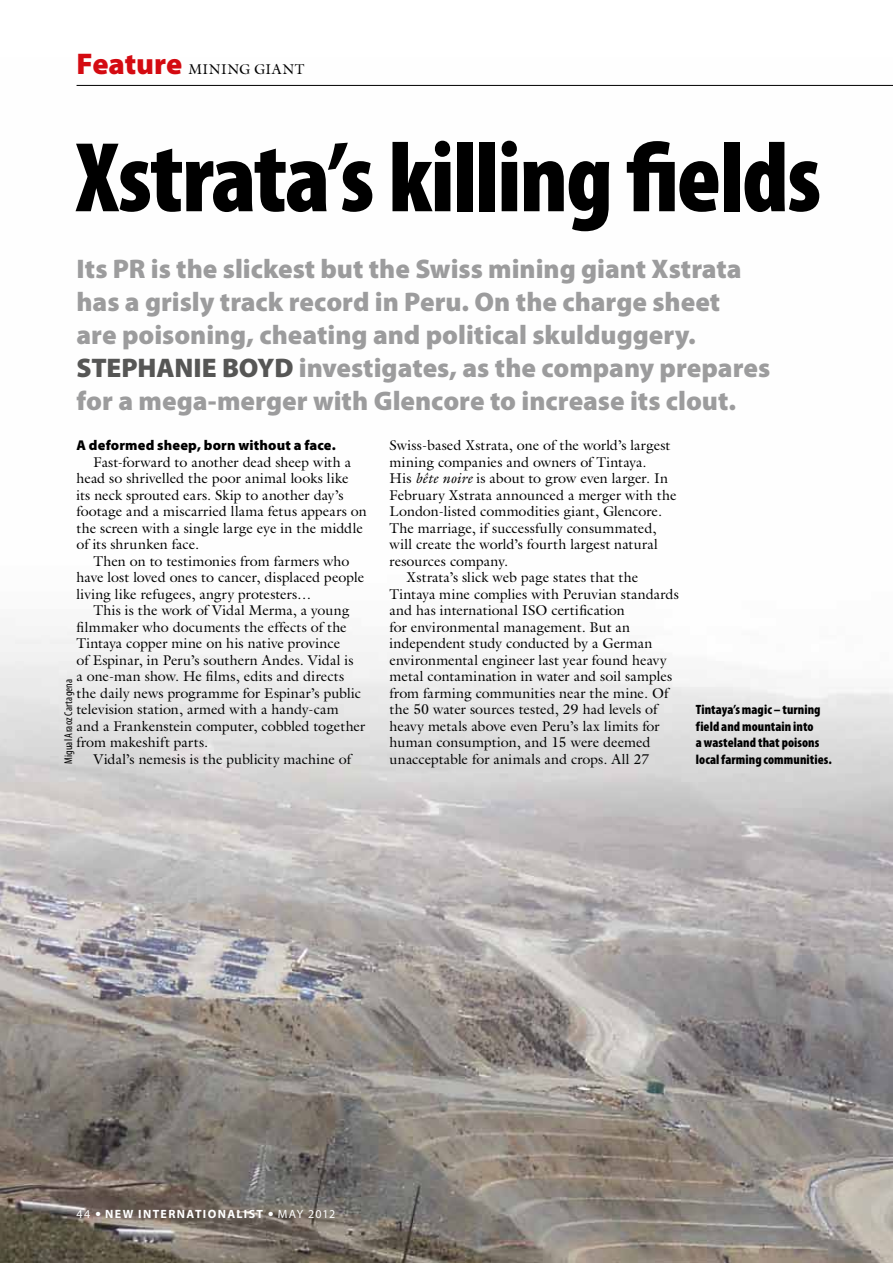
<style>
.page{position:relative;width:893px;height:1263px;background:#fff}
.page>*{position:absolute;margin:0;border:0;box-sizing:border-box;transform-origin:0 0}
.t1{font:900 condensed 100.2px "Myriad Pro";letter-spacing:-.015em;color:#000}
.t2{font:900 27px/33px "Myriad Pro";color:#9c9c9d}
.t3{font:14.25px/16.5px "Galliard";letter-spacing:.005em;color:#000}
.t4{font:900 14.25px "Myriad Pro";letter-spacing:.01em;color:#000}
.t5{font:900 condensed 13.5px/16.5px "Myriad Pro";letter-spacing:.005em;color:#000}
.t6{font:700 12px "Myriad Pro";letter-spacing:.115em;color:#fff}
.t7{font:condensed 11.25px "Myriad Pro";letter-spacing:.015em;color:#000}
.s1{font-family:"Myriad Pro";font-weight:900;font-size:30px;color:#d40a11}
.s2{color:#565655}
.s3{font-style:italic}
.s4{font-weight:400}
</style>
<div class="page">
<img style="left:0;top:84px;width:893px;height:1179px">
<hr style="left:77px;top:85px;width:816px;height:1px;background:#000">
<p class="t3" style="left:77px;top:60px;width:188px"><span class="s1">Feature</span> mining gia</p>
<p class="t3" style="left:283px;top:60px;width:19px">nt</p>
<h1 class="t1" style="left:77px;top:114px;width:746px">Xstrata’s killing fields</h1>
<p class="t2" style="left:77px;top:251px;width:695px">Its PR is the slickest but the Swiss mining giant Xstrata has a grisly track record in Peru. On the charge sheet<br>are poisoning, cheating and political skulduggery.<br><span class="s2">Stephanie Boyd</span> investigates, as the company prepares for a mega-merger with Glencore to increase its clout.</p>
<p class="t4" style="left:77px;top:436px;width:261px">A deformed sheep, born without a face.</p>
<p class="t3" style="left:77px;top:453px;width:292px;text-indent:17px">Fast-forward to another dead sheep with a head so shrivelled the poor animal looks like<br>its neck sprouted ears. Skip to another day’s footage and a miscarried llama fetus appears on the screen with a single large eye in the middle of its shrunken face.</p>
<p class="t3" style="left:77px;top:552px;width:289px;text-indent:17px">Then on to testimonies from farmers who have lost loved ones to cancer, displaced people living like refugees, angry protesters…</p>
<p class="t3" style="left:77px;top:602px;width:290px;text-indent:17px">This is the work of Vidal Merma, a young filmmaker who documents the effects of the Tintaya copper mine on his native province<br>of Espinar, in Peru’s southern Andes. Vidal is<br>a one-man show. He films, edits and directs the daily news programme for Espinar’s public television station, armed with a handy-cam<br>and a Frankenstein computer, cobbled together from makeshift parts.</p>
<p class="t3" style="left:94px;top:750px;width:259px">Vidal’s nemesis is the publicity machine of</p>
<p class="t3" style="left:390px;top:437px;width:282px">Swiss-based Xstrata, one of the world’s largest</p>
<p class="t3" style="left:390px;top:453px;width:258px">mining companies and owners of Tintaya.</p>
<p class="t3" style="left:390px;top:470px;width:280px">His <span class="s3">bête noire</span> is about to grow even larger. In</p>
<p class="t3" style="left:390px;top:486px;width:288px">February Xstrata announced a merger with the</p>
<p class="t3" style="left:390px;top:503px;width:274px">London-listed commodities giant, Glencore.</p>
<p class="t3" style="left:390px;top:519px;width:269px">The marriage, if successfully consummated,</p>
<p class="t3" style="left:390px;top:536px;width:270px">will create the world’s fourth largest natural</p>
<p class="t3" style="left:390px;top:552px;width:120px">resources company.</p>
<p class="t3" style="left:407px;top:569px;width:233px">Xstrata’s slick web page states that the</p>
<p class="t3" style="left:390px;top:585px;width:291px">Tintaya mine complies with Peruvian standards</p>
<p class="t3" style="left:390px;top:602px;width:237px">and has international ISO certification</p>
<p class="t3" style="left:390px;top:618px;width:242px">for environmental management. But an</p>
<p class="t3" style="left:390px;top:635px;width:264px">independent study conducted by a German</p>
<p class="t3" style="left:390px;top:651px;width:279px">environmental engineer last year found heavy</p>
<p class="t3" style="left:390px;top:668px;width:284px">metal contamination in water and soil samples</p>
<p class="t3" style="left:390px;top:684px;width:280px">from farming communities near the mine. Of</p>
<p class="t3" style="left:390px;top:701px;width:269px">the 50 water sources tested, 29 had levels of</p>
<p class="t3" style="left:390px;top:717px;width:272px">heavy metals above even Peru’s lax limits for</p>
<p class="t3" style="left:390px;top:734px;width:263px">human consumption, and 15 were deemed</p>
<p class="t3" style="left:390px;top:750px;width:261px">unacceptable for animals and crops. All 27</p>
<p class="t7" style="left:61px;top:764px;width:87px;rotate:-90deg">Migual Araoz Cartagena</p>
<p class="t5" style="left:696px;top:701px;width:126px">Tintaya’s magic – turning field and mountain into a wasteland that poisons</p>
<p class="t5" style="left:696px;top:750px;width:137px">local farming communities.</p>
<p class="t6" style="left:77px;top:1206px;width:260px"><span class="s4">44</span> ● NEW INTERNATIONALIST ● <span class="s4">MAY 2012</span></p>
</div>
